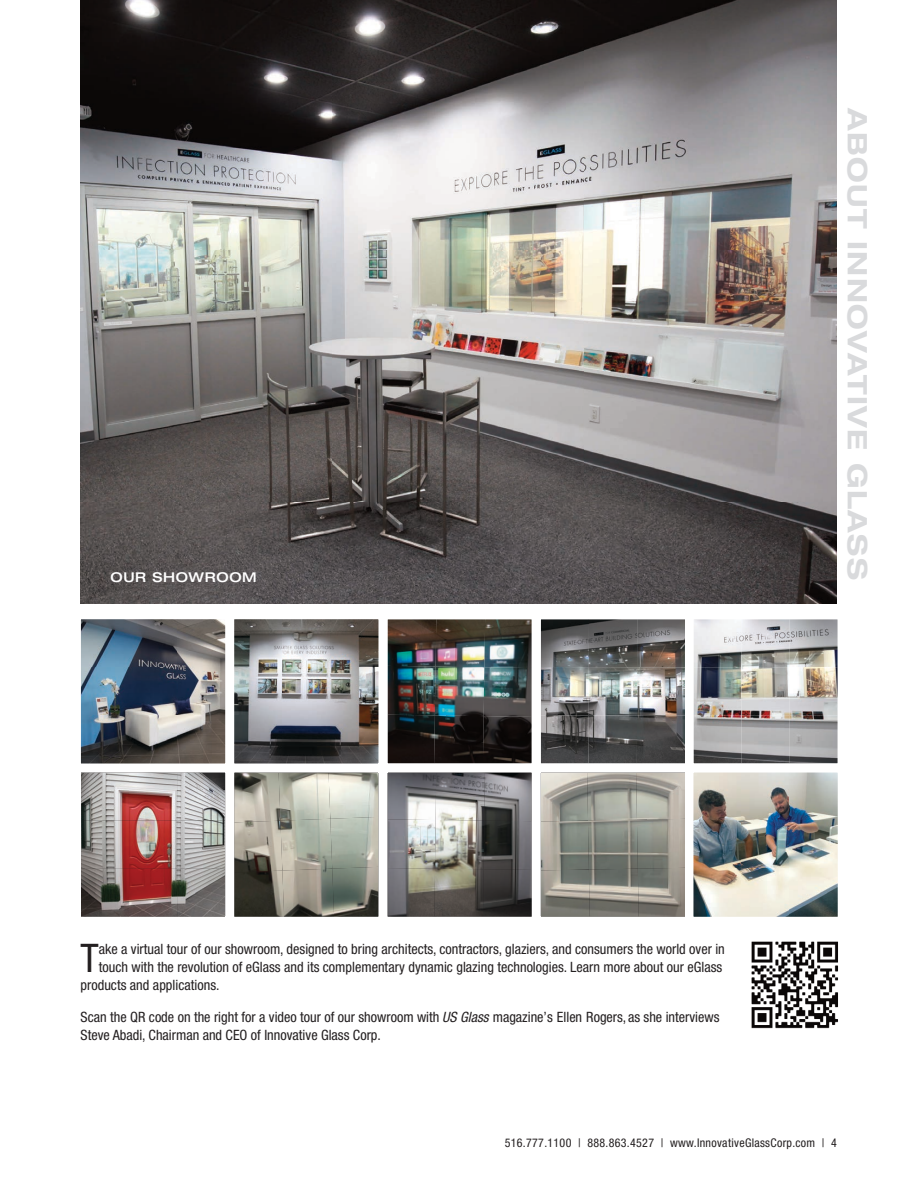
<style>
.page{position:relative;width:918px;height:1188px;background:#fff}
.page>*{position:absolute;margin:0;border:0;box-sizing:border-box;transform-origin:0 0}
.t1{font:condensed 39.45px "Helvetica Neue";color:#231f20}
.t2{font:700 expanded 27px "Helvetica Neue";letter-spacing:.05em;color:#d9dadc}
.t3{font:condensed 14.25px/18px "Helvetica Neue";color:#231f20}
.t4{font:500 expanded 13.5px "Helvetica Neue";letter-spacing:.05em;color:#fff}
.t5{font:condensed 12px "Helvetica Neue";letter-spacing:.025em;color:#231f20}
.s1{font-style:italic}
</style>
<div class="page">
<img style="left:81px;top:0;width:756px;height:603px">
<img style="left:751px;top:941px;width:87px;height:88px">
<img style="left:81px;top:620px;width:144px;height:143px">
<div style="left:76px;top:615px;width:154px;height:153px;border:4px solid #fff"></div>
<img style="left:235px;top:620px;width:143px;height:143px">
<div style="left:230px;top:615px;width:153px;height:153px;border:4px solid #fff"></div>
<img style="left:388px;top:620px;width:143px;height:46px">
<img style="left:388px;top:666px;width:143px;height:49px">
<img style="left:388px;top:715px;width:143px;height:48px">
<div style="left:383px;top:615px;width:153px;height:153px;border:4px solid #fff"></div>
<img style="left:541px;top:620px;width:144px;height:143px">
<div style="left:536px;top:615px;width:154px;height:153px;border:4px solid #fff"></div>
<img style="left:694px;top:620px;width:143px;height:143px">
<div style="left:689px;top:615px;width:153px;height:153px;border:4px solid #fff"></div>
<img style="left:81px;top:773px;width:144px;height:143px">
<div style="left:76px;top:768px;width:154px;height:153px;border:4px solid #fff"></div>
<img style="left:235px;top:773px;width:44px;height:48px">
<img style="left:279px;top:773px;width:49px;height:48px">
<img style="left:328px;top:773px;width:50px;height:46px">
<img style="left:235px;top:821px;width:45px;height:50px">
<img style="left:280px;top:819px;width:50px;height:52px">
<img style="left:330px;top:817px;width:48px;height:52px">
<img style="left:235px;top:871px;width:47px;height:45px">
<img style="left:282px;top:869px;width:50px;height:47px">
<img style="left:332px;top:867px;width:46px;height:49px">
<div style="left:230px;top:768px;width:153px;height:153px;border:4px solid #fff"></div>
<img style="left:388px;top:773px;width:143px;height:48px">
<img style="left:388px;top:819px;width:96px;height:49px">
<img style="left:484px;top:821px;width:47px;height:47px">
<img style="left:388px;top:868px;width:143px;height:48px">
<div style="left:383px;top:768px;width:153px;height:153px;border:4px solid #fff"></div>
<img style="left:541px;top:773px;width:95px;height:46px">
<img style="left:636px;top:773px;width:49px;height:46px">
<img style="left:541px;top:819px;width:144px;height:49px">
<img style="left:541px;top:868px;width:144px;height:48px">
<div style="left:536px;top:768px;width:154px;height:153px;border:4px solid #fff"></div>
<img style="left:694px;top:773px;width:143px;height:143px">
<div style="left:689px;top:768px;width:153px;height:153px;border:4px solid #fff"></div>
<p class="t4" style="left:110px;top:569px;width:148px">OUR SHOWROOM</p>
<h2 class="t2" style="left:874px;top:108px;width:473px;rotate:90deg">ABOUT INNOVATIVE GLASS</h2>
<h1 class="t1" style="left:81px;top:936px;width:20px">T</h1>
<p class="t3" style="left:99px;top:940px;width:628px">ake a virtual tour of our showroom, designed to bring architects, contractors, glaziers, and consumers the world over in</p>
<p class="t3" style="left:99px;top:958px;width:625px">touch with the revolution of eGlass and its complementary dynamic glazing technologies. Learn more about our eGlass</p>
<p class="t3" style="left:81px;top:976px;width:141px">products and applications.</p>
<p class="t3" style="left:81px;top:1008px;width:640px">Scan the QR code on the right for a video tour of our showroom with <span class="s1">US Glass</span>magazine’s Ellen Rogers, as she interviews<br>Steve Abadi, Chairman and CEO of Innovative Glass Corp.</p>
<p class="t5" style="left:505px;top:1136px;width:334px">516.777.1100 | 888.863.4527 | www.InnovativeGlassCorp.com | 4</p>
</div>
